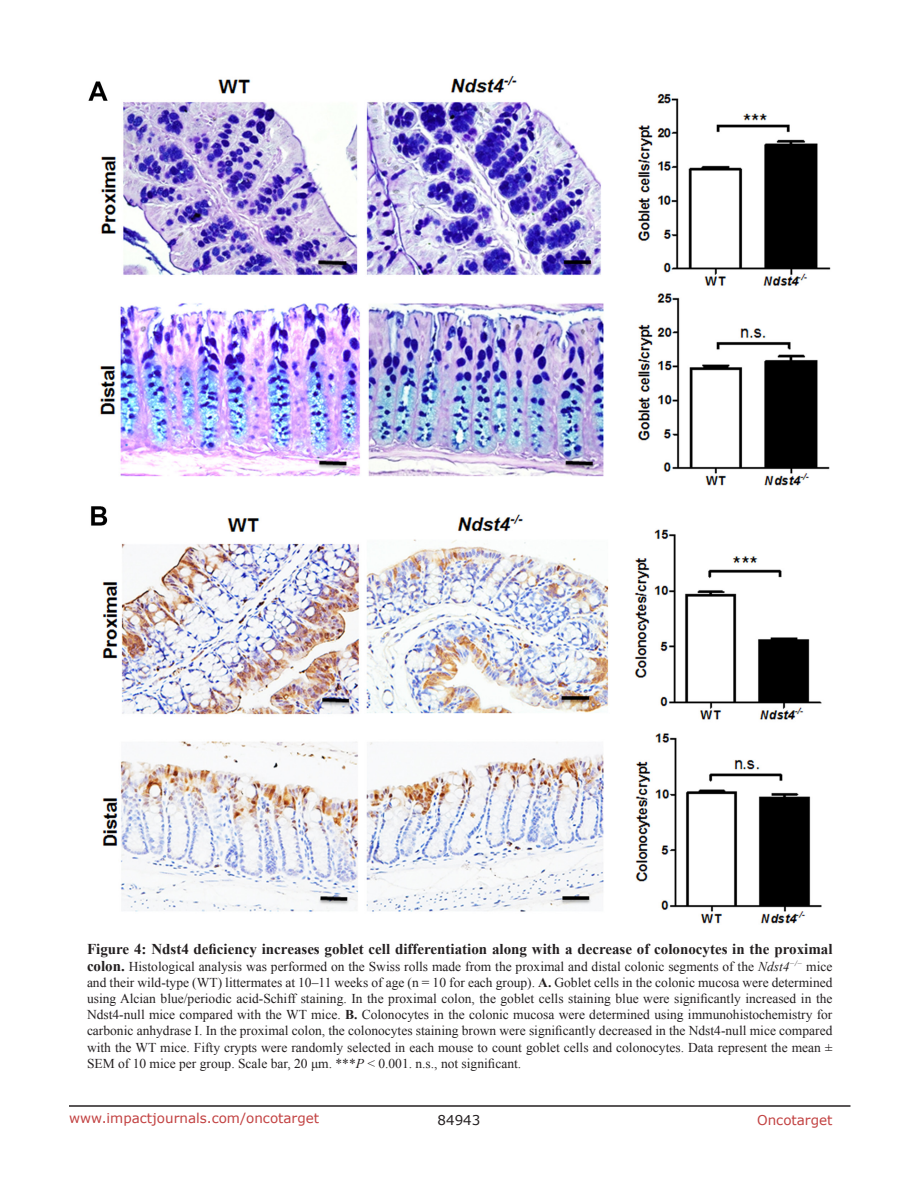
<style>
.page{position:relative;width:918px;height:1188px;background:#fff}
.page>*{position:absolute;margin:0;border:0;box-sizing:border-box;transform-origin:0 0}
.figuretext{font:700 15px "Times New Roman";color:#231f20}
.figuretext-2{font:13.5px/16.2px "Times New Roman";color:#231f20;text-align:justify}
.t1{font:13.5px "Verdana";color:#c24141}
.t2{font:13.5px "Verdana";color:#231f20}
.s1{font-weight:700;font-size:15px}
.s2{font-style:italic}
.s3{font-weight:700}
</style>
<div class="page">
<hr style="left:69px;top:1105px;width:781px;height:2px;background:#231f20">
<img style="left:88px;top:75px;width:743px;height:849px">
<p class="figuretext" style="left:87px;top:939px;width:747px">Figure 4: Ndst4 deficiency increases goblet cell differentiation along with a decrease of colonocytes in the proximal</p>
<p class="figuretext-2" style="left:87px;top:958px;width:747px"><span class="s1">colon.</span> Histological analysis was performed on the Swiss rolls made from the proximal and distal colonic segments of the <span class="s2">Ndst4</span><sup>−/−</sup> mice and their wild-type (WT) littermates at 10–11 weeks of age (n = 10 for each group). <span class="s3">A.</span> Goblet cells in the colonic mucosa were determined using Alcian blue/periodic acid-Schiff staining. In the proximal colon, the goblet cells staining blue were significantly increased in the Ndst4-null mice compared with the WT mice. <span class="s3">B.</span> Colonocytes in the colonic mucosa were determined using immunohistochemistry for carbonic anhydrase I. In the proximal colon, the colonocytes staining brown were significantly decreased in the Ndst4-null mice compared with the WT mice. Fifty crypts were randomly selected in each mouse to count goblet cells and colonocytes. Data represent the mean ± SEM of 10 mice per group. Scale bar, 20 μm. ***<span class="s2">P</span> &lt; 0.001. n.s., not significant.</p>
<p class="t1" style="left:69px;top:1109px;width:252px">www.impactjournals.com/oncotarget</p>
<p class="t2" style="left:438px;top:1111px;width:44px">84943</p>
<p class="t1" style="left:757px;top:1111px;width:77px">Oncotarget</p>
</div>
